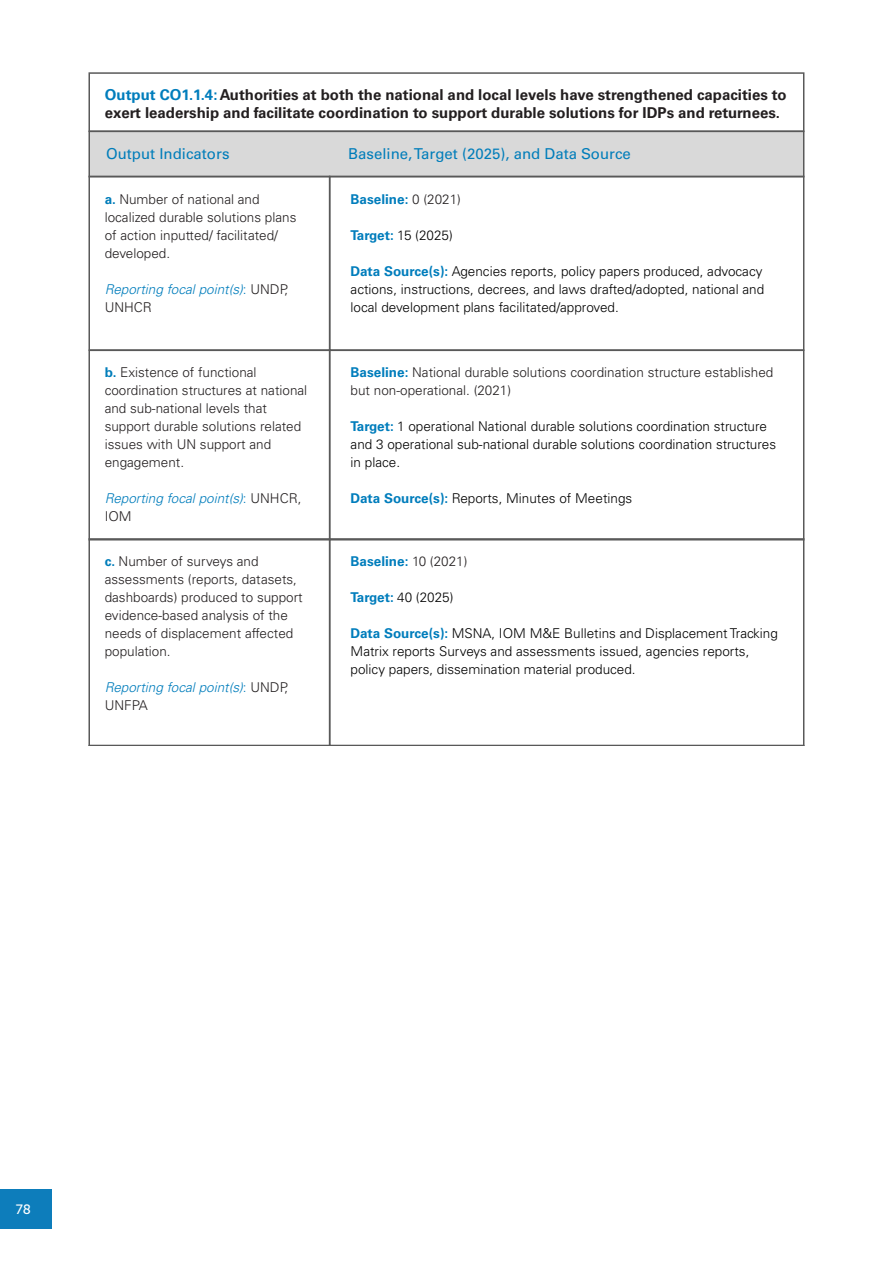
<style>
.page{position:relative;width:893px;height:1263px;background:#fff}
.page>*{position:absolute;margin:0;border:0;box-sizing:border-box;transform-origin:0 0}
.Body_Text{font:700 15px/18px "Univers LT Std";color:#231f20}
.Body_Text-2{font:15px "Univers LT Std";color:#007dba}
.Body_Text-3{font:300 13.5px/18px "Univers LT Std";color:#000}
.Columns_body{font:300 13.5px/18px "Univers LT Std";color:#231f20}
.Columns_body-2{font:italic 300 13.5px/18px "Univers LT Std";color:#007dbc}
.Body_Text-4{font:300 13.5px/18px "Univers LT Std";color:#231f20}
.Body_Text-5{font:700 13.5px "Univers LT Std";color:#007dbc}
.Paragraph_Style_1{font:13.5px "Museo Sans 500";color:#fff}
.s1{color:#007dbc}
.s2{font-weight:700;color:#007dba}
.s3{font-style:normal}
.s4{font-style:normal;color:#231f20}
.s5{font-weight:300;color:#231f20}
.s6{font-weight:700;color:#007dbc}
</style>
<div class="page">
<div style="left:88px;top:131px;width:716px;height:46px;background:#d9d9d9"></div>
<div style="left:329px;top:176px;width:475px;height:175px;border:2px solid #595959"></div>
<div style="left:329px;top:350px;width:475px;height:190px;border:2px solid #595959"></div>
<div style="left:329px;top:538px;width:475px;height:208px;border:2px solid #595959"></div>
<div style="left:88px;top:176px;width:242px;height:175px;border:2px solid #595959"></div>
<div style="left:88px;top:350px;width:242px;height:190px;border:2px solid #595959"></div>
<div style="left:88px;top:538px;width:242px;height:208px;border:2px solid #595959"></div>
<div style="left:88px;top:72px;width:716px;height:60px;border:2px solid #595959"></div>
<div style="left:0;top:1189px;width:51px;height:40px;background:#0d7dbb"></div>
<p class="Body_Text" style="left:105px;top:85px;width:683px"><span class="s1">Output CO1.1.4:</span> Authorities at both the national and local levels have strengthened capacities to exert leadership and facilitate coordination to support durable solutions for IDPs and returnees.</p>
<p class="Body_Text-2" style="left:106px;top:145px;width:125px">Output Indicators</p>
<p class="Body_Text-2" style="left:348px;top:145px;width:284px">Baseline, Target (2025), and Data Source</p>
<p class="Columns_body" style="left:105px;top:190px;width:193px"><span class="s2">a.</span> Number of national and localized durable solutions plans of action inputted/ facilitated/ developed.</p>
<p class="Columns_body-2" style="left:105px;top:281px;width:185px">Reporting focal point(s)<span class="s3">:</span> <span class="s4">UNDP,<br>UNHCR</span></p>
<p class="Columns_body" style="left:105px;top:363px;width:204px"><span class="s2">b.</span> Existence of functional coordination structures at national and sub-national levels that support durable solutions related issues with UN support and engagement.</p>
<p class="Columns_body-2" style="left:105px;top:489px;width:198px">Reporting focal point(s)<span class="s3">:</span> <span class="s4">UNHCR,<br>IOM</span></p>
<p class="Columns_body" style="left:105px;top:552px;width:200px"><span class="s2">c.</span> Number of surveys and assessments (reports, datasets, dashboards) produced to support evidence-based analysis of the needs of displacement affected population.</p>
<p class="Columns_body-2" style="left:105px;top:678px;width:185px">Reporting focal point(s)<span class="s3">:</span> <span class="s4">UNDP,<br>UNFPA</span></p>
<p class="Body_Text-5" style="left:351px;top:192px;width:112px">Baseline: <span class="s5">0 (2021)</span></p>
<p class="Body_Text-3" style="left:351px;top:226px;width:104px"><span class="s6">Target:</span> 15 (2025)</p>
<p class="Body_Text-3" style="left:351px;top:262px;width:415px"><span class="s6">Data Source(s):</span> Agencies reports, policy papers produced, advocacy actions, instructions, decrees, and laws drafted/adopted, national and local development plans facilitated/approved.</p>
<p class="Body_Text-4" style="left:351px;top:363px;width:424px"><span class="s6">Baseline:</span> National durable solutions coordination structure established but non-operational. (2021)</p>
<p class="Body_Text-3" style="left:351px;top:417px;width:427px"><span class="s6">Target:</span> 1 operational National durable solutions coordination structure and 3 operational sub-national durable solutions coordination structures in place.</p>
<p class="Body_Text-3" style="left:351px;top:489px;width:283px"><span class="s6">Data Source(s):</span> Reports, Minutes of Meetings</p>
<p class="Body_Text-5" style="left:351px;top:553px;width:118px">Baseline: <span class="s5">10 (2021)</span></p>
<p class="Body_Text-3" style="left:351px;top:588px;width:104px"><span class="s6">Target:</span> 40 (2025)</p>
<p class="Body_Text-3" style="left:351px;top:624px;width:429px"><span class="s6">Data Source(s):</span> MSNA, IOM M&amp;E Bulletins and Displacement Tracking<br>Matrix reports Surveys and assessments issued, agencies reports, policy papers, dissemination material produced.</p>
<p class="Paragraph_Style_1" style="left:16px;top:1202px;width:17px">78</p>
</div>
